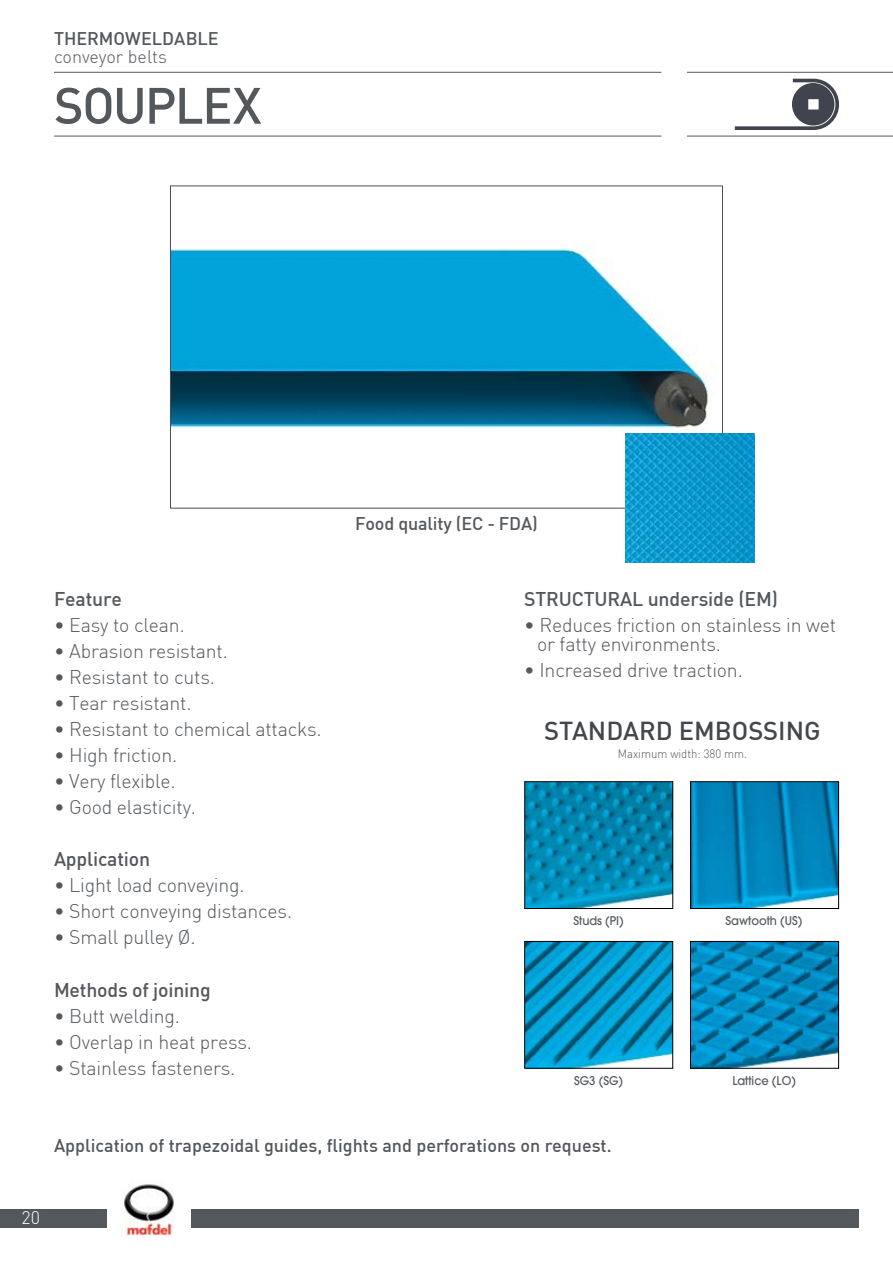
<style>
.page{position:relative;width:893px;height:1263px;background:#fff}
.page>*{position:absolute;margin:0;border:0;box-sizing:border-box;transform-origin:0 0}
.t1{font:500 50.25px "DIN Pro";color:#53585d}
.t2{font:500 25.5px "DIN Pro";color:#43474b}
.t3{font:300 19.5px/19.6px "DIN Pro";letter-spacing:-.01em;color:#53585d}
.t4{font:500 19.5px "DIN Pro";letter-spacing:-.01em;color:#53585d}
.t5{font:500 18px "DIN Pro";color:#53585d}
.t6{font:300 18px "DIN Pro";color:#53585d}
.t7{font:300 18px "DIN Pro";color:#fff}
.t8{font:500 12px "Avant Garde";color:#53585d;scale:.95 1}
.t9{font:300 12px "DIN Pro";color:#53585d;scale:.95 1}
</style>
<div class="page">
<svg style="left:735px;top:79px;width:104px;height:51px"></svg>
<img style="left:172px;top:249px;width:540px;height:179px">
<img style="left:626px;top:434px;width:129px;height:129px">
<img style="left:526px;top:943px;width:145px;height:124px">
<div style="left:524px;top:941px;width:149px;height:128px;border:1px solid #000"></div>
<img style="left:692px;top:943px;width:145px;height:124px">
<div style="left:690px;top:941px;width:149px;height:128px;border:1px solid #000"></div>
<img style="left:692px;top:783px;width:145px;height:124px">
<div style="left:690px;top:781px;width:149px;height:128px;border:1px solid #000"></div>
<img style="left:526px;top:783px;width:145px;height:124px">
<div style="left:524px;top:781px;width:149px;height:128px;border:1px solid #000"></div>
<div style="left:0;top:1209px;width:106px;height:19px;background:#53585d"></div>
<div style="left:191px;top:1209px;width:667px;height:19px;background:#53585d"></div>
<img style="left:122px;top:1184px;width:52px;height:53px">
<hr style="left:54px;top:72px;width:607px;height:1px;background:#53585d">
<hr style="left:54px;top:136px;width:607px;height:1px;background:#53585d">
<hr style="left:687px;top:136px;width:206px;height:1px;background:#53585d">
<hr style="left:687px;top:72px;width:206px;height:1px;background:#53585d">
<p class="t5" style="left:54px;top:27px;width:166px">Thermoweldable</p>
<p class="t6" style="left:54px;top:45px;width:114px">conveyor belts</p>
<h1 class="t1" style="left:54px;top:73px;width:31px">souplex</h1>
<p class="t5" style="left:355px;top:512px;width:184px">Food quality (EC - FDA)</p>
<p class="t4" style="left:54px;top:586px;width:69px">Feature</p>
<p class="t3" style="left:54px;top:614px;width:132px">• Easy to clean.</p>
<p class="t3" style="left:54px;top:640px;width:175px">• Abrasion resistant.</p>
<p class="t3" style="left:54px;top:667px;width:162px">• Resistant to cuts.</p>
<p class="t3" style="left:54px;top:693px;width:139px">• Tear resistant.</p>
<p class="t3" style="left:54px;top:719px;width:269px">• Resistant to chemical attacks.</p>
<p class="t3" style="left:54px;top:745px;width:125px">• High friction.</p>
<p class="t3" style="left:54px;top:771px;width:123px">• Very flexible.</p>
<p class="t3" style="left:54px;top:797px;width:144px">• Good elasticity.</p>
<p class="t4" style="left:54px;top:846px;width:98px">Application</p>
<p class="t3" style="left:54px;top:875px;width:192px">• Light load conveying.</p>
<p class="t3" style="left:54px;top:901px;width:240px">• Short conveying distances.</p>
<p class="t3" style="left:54px;top:927px;width:143px">• Small pulley Ø.</p>
<p class="t4" style="left:54px;top:977px;width:158px">Methods of joining</p>
<p class="t3" style="left:54px;top:1005px;width:128px">• Butt welding.</p>
<p class="t3" style="left:54px;top:1032px;width:200px">• Overlap in heat press.</p>
<p class="t3" style="left:54px;top:1058px;width:183px">• Stainless fasteners.</p>
<p class="t4" style="left:524px;top:586px;width:25px">Structural</p>
<p class="t4" style="left:648px;top:586px;width:132px">underside (EM)</p>
<p class="t3" style="left:537px;top:614px;width:301px;text-indent:-13px">• Reduces friction on stainless in wet or fatty environments.</p>
<p class="t3" style="left:524px;top:660px;width:220px">• Increased drive traction.</p>
<h2 class="t2" style="left:544px;top:714px;width:278px">STANDARD EMBOSSING</h2>
<p class="t9" style="left:618px;top:747px;width:138px">Maximum width: 380 mm.</p>
<p class="t8" style="left:573px;top:913px;width:55px">Studs (PI)</p>
<p class="t8" style="left:725px;top:913px;width:82px">Sawtooth (US)</p>
<p class="t8" style="left:574px;top:1073px;width:53px">SG3 (SG)</p>
<p class="t8" style="left:732px;top:1073px;width:68px">Lattice (LO)</p>
<p class="t5" style="left:54px;top:1134px;width:559px">Application of trapezoidal guides, flights and perforations on request.</p>
<p class="t7" style="left:21px;top:1206px;width:20px">20</p>
</div>
